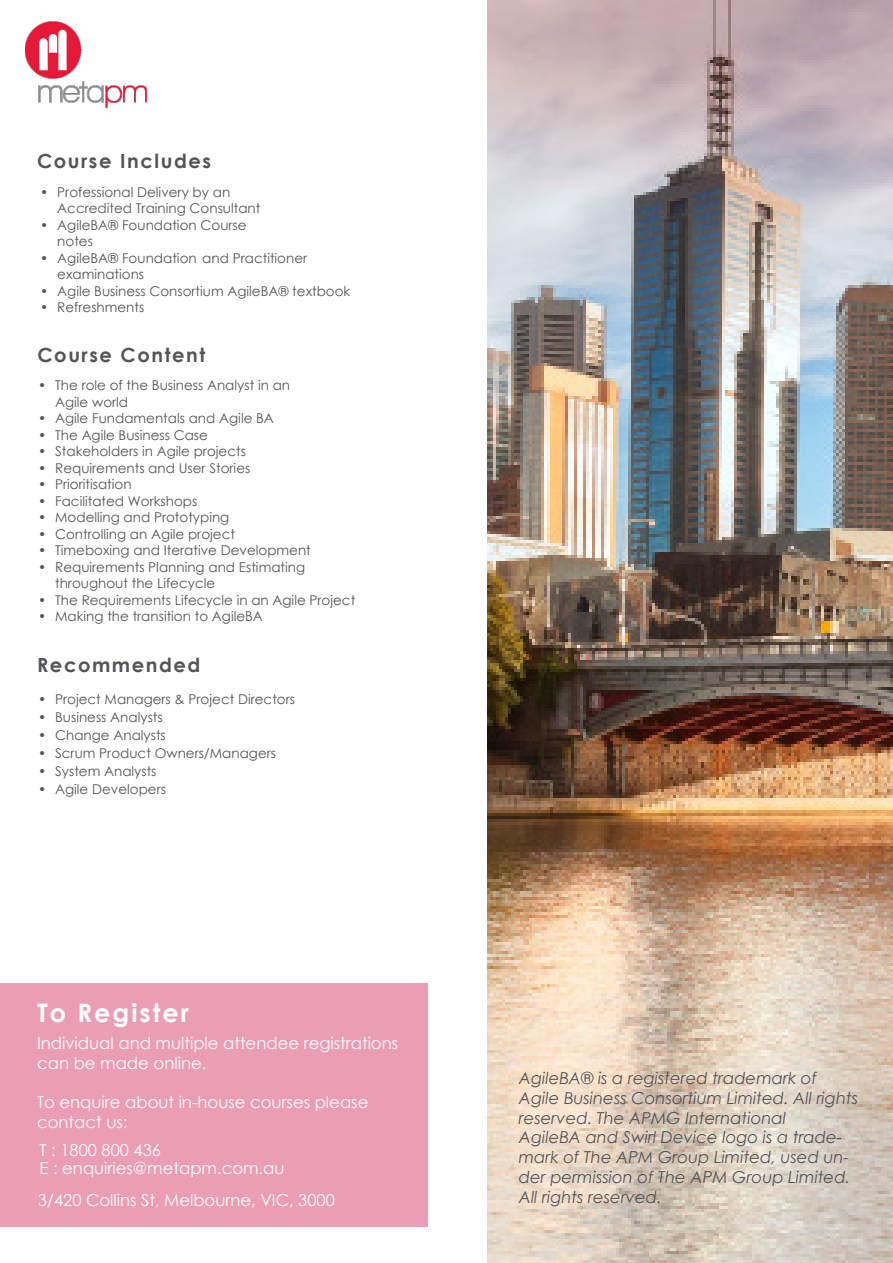
<style>
.page{position:relative;width:893px;height:1263px;background:#fff}
.page>*{position:absolute;margin:0;border:0;box-sizing:border-box;transform-origin:0 0}
.t1{font:700 25.5px "Century Gothic";letter-spacing:.08em;color:#fff}
.t2{font:700 19.5px "Century Gothic";letter-spacing:.08em;color:#54555a}
.t3{font:italic 16.5px/19.8px "Century Gothic";color:#54555a}
.t4{font:16.5px/19.8px "Century Gothic";color:#fff}
.t5{font:13.5px/16.5px "Century Gothic";color:#54555a}
</style>
<div class="page">
<img style="left:26px;top:22px;width:121px;height:87px">
<img style="left:488px;top:0;width:405px;height:1263px">
<div style="left:0;top:983px;width:427px;height:244px;background:#eb9db4"></div>
<p class="t2" style="left:37px;top:146px;width:175px">Course Includes</p>
<p class="t5" style="left:57px;top:183px;width:205px;text-indent:-17px">• Professional Delivery by an<br>Accredited Training Consultant</p>
<p class="t5" style="left:57px;top:216px;width:191px;text-indent:-17px">• AgileBA® Foundation Course notes</p>
<p class="t5" style="left:57px;top:249px;width:251px;text-indent:-17px">• AgileBA® Foundation and Practitioner examinations</p>
<p class="t5" style="left:40px;top:282px;width:312px">• Agile Business Consortium AgileBA® textbook</p>
<p class="t5" style="left:40px;top:299px;width:106px">• Refreshments</p>
<p class="t2" style="left:38px;top:340px;width:169px">Course Content</p>
<p class="t5" style="left:55px;top:377px;width:236px;text-indent:-17px">• The role of the Business Analyst in an<br>Agile world</p>
<p class="t5" style="left:38px;top:410px;width:237px">• Agile Fundamentals and Agile BA</p>
<p class="t5" style="left:38px;top:426px;width:171px">• The Agile Business Case</p>
<p class="t5" style="left:38px;top:443px;width:209px">• Stakeholders in Agile projects</p>
<p class="t5" style="left:38px;top:459px;width:214px">• Requirements and User Stories</p>
<p class="t5" style="left:38px;top:476px;width:95px">• Prioritisation</p>
<p class="t5" style="left:38px;top:492px;width:161px">• Facilitated Workshops</p>
<p class="t5" style="left:38px;top:509px;width:193px">• Modelling and Prototyping</p>
<p class="t5" style="left:38px;top:525px;width:198px">• Controlling an Agile project</p>
<p class="t5" style="left:38px;top:542px;width:274px">• Timeboxing and Iterative Development</p>
<p class="t5" style="left:55px;top:558px;width:251px;text-indent:-17px">• Requirements Planning and Estimating throughout the Lifecycle</p>
<p class="t5" style="left:38px;top:591px;width:319px">• The Requirements Lifecycle in an Agile Project</p>
<p class="t5" style="left:38px;top:608px;width:226px">• Making the transition to AgileBA</p>
<p class="t2" style="left:37px;top:650px;width:165px">Recommended</p>
<p class="t5" style="left:38px;top:691px;width:258px">• Project Managers &amp; Project Directors</p>
<p class="t5" style="left:38px;top:709px;width:126px">• Business Analysts</p>
<p class="t5" style="left:38px;top:727px;width:129px">• Change Analysts</p>
<p class="t5" style="left:38px;top:745px;width:239px">• Scrum Product Owners/Managers</p>
<p class="t5" style="left:38px;top:763px;width:120px">• System Analysts</p>
<p class="t5" style="left:38px;top:781px;width:129px">• Agile Developers</p>
<p class="t1" style="left:37px;top:994px;width:153px">To Register</p>
<p class="t4" style="left:37px;top:1033px;width:363px">Individual and multiple attendee registrations can be made online.</p>
<p class="t4" style="left:37px;top:1092px;width:333px">To enquire about in-house courses please contact us:</p>
<p class="t4" style="left:40px;top:1140px;width:123px">T : 1800 800 436</p>
<p class="t4" style="left:40px;top:1158px;width:246px">E : enquiries@metapm.com.au</p>
<p class="t4" style="left:38px;top:1190px;width:299px">3/420 Collins St, Melbourne, VIC, 3000</p>
<p class="t3" style="left:519px;top:1068px;width:341px">AgileBA® is a registered trademark of Agile Business Consortium Limited. All rights reserved. The APMG International<br>AgileBA and Swirl Device logo is a trade&shy;mark of The APM Group Limited, used un&shy;der permission of The APM Group Limited.<br>All rights reserved.</p>
</div>
